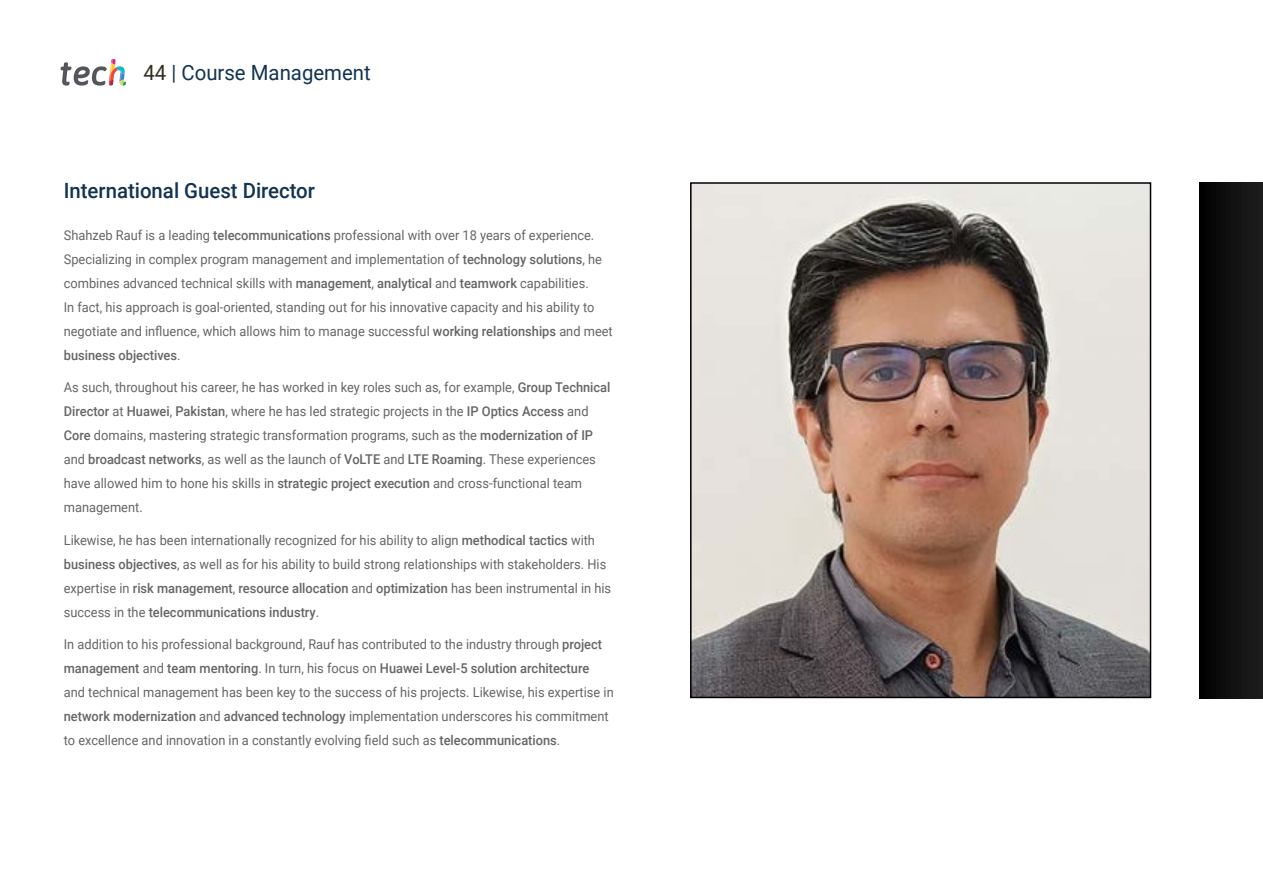
<style>
.page{position:relative;width:1263px;height:893px;background:#fff}
.page>*{position:absolute;margin:0;border:0;box-sizing:border-box;transform-origin:0 0}
.t1{font:500 21px "Roboto";color:#123352}
.t2{font:21px "Roboto";color:#123352}
.t3{font:13.5px/24px "Roboto";color:#656565;scale:.95 1}
.s1{color:#312e20}
.s2{font-weight:500}
</style>
<div class="page">
<img style="left:693px;top:185px;width:455px;height:510px">
<div style="left:690px;top:182px;width:461px;height:516px;border:2px solid #000"></div>
<svg style="left:61px;top:59px;width:65px;height:27px"></svg>
<div style="left:1199px;top:182px;width:64px;height:516px;background:linear-gradient(to right,#000,#1e1e1f)"></div>
<h1 class="t2" style="left:144px;top:57px;width:229px"><span class="s1">44</span> | Course Management</h1>
<h1 class="t1" style="left:64px;top:176px;width:253px">International Guest Director</h1>
<p class="t3" style="left:64px;top:222px;width:579px">Shahzeb Rauf is a leading <span class="s2">telecommunications</span> professional with over 18 years of experience.<br>Specializing in complex program management and implementation of <span class="s2">technology solutions</span>, he combines advanced technical skills with <span class="s2">management</span>, <span class="s2">analytical</span> and <span class="s2">teamwork</span> capabilities.<br>In fact, his approach is goal-oriented, standing out for his innovative capacity and his ability to negotiate and influence, which allows him to manage successful <span class="s2">working relationships</span> and meet <span class="s2">business objectives</span>.</p>
<p class="t3" style="left:64px;top:375px;width:577px">As such, throughout his career, he has worked in key roles such as, for example, <span class="s2">Group Technical Director</span> at <span class="s2">Huawei</span>, <span class="s2">Pakistan</span>, where he has led strategic projects in the <span class="s2">IP Optics Access</span> and <span class="s2">Core</span> domains, mastering strategic transformation programs, such as the <span class="s2">modernization of IP </span>and <span class="s2">broadcast networks</span>, as well as the launch of <span class="s2">VoLTE</span> and <span class="s2">LTE Roaming</span>. These experiences have allowed him to hone his skills in <span class="s2">strategic project execution</span> and cross-functional team management.</p>
<p class="t3" style="left:64px;top:527px;width:578px">Likewise, he has been internationally recognized for his ability to align <span class="s2">methodical tactics</span> with <span class="s2">business objectives</span>, as well as for his ability to build strong relationships with stakeholders. His expertise in <span class="s2">risk management</span>, <span class="s2">resource allocation</span> and <span class="s2">optimization</span> has been instrumental in his success in the <span class="s2">telecommunications industry</span>.</p>
<p class="t3" style="left:64px;top:632px;width:580px">In addition to his professional background, Rauf has contributed to the industry through <span class="s2">project management</span> and <span class="s2">team mentoring</span>. In turn, his focus on <span class="s2">Huawei Level-5 solution architecture </span>and technical management has been key to the success of his projects. Likewise, his expertise in <span class="s2">network modernization</span> and <span class="s2">advanced technology</span> implementation underscores his commitment to excellence and innovation in a constantly evolving field such as <span class="s2">telecommunications</span>.</p>
</div>
